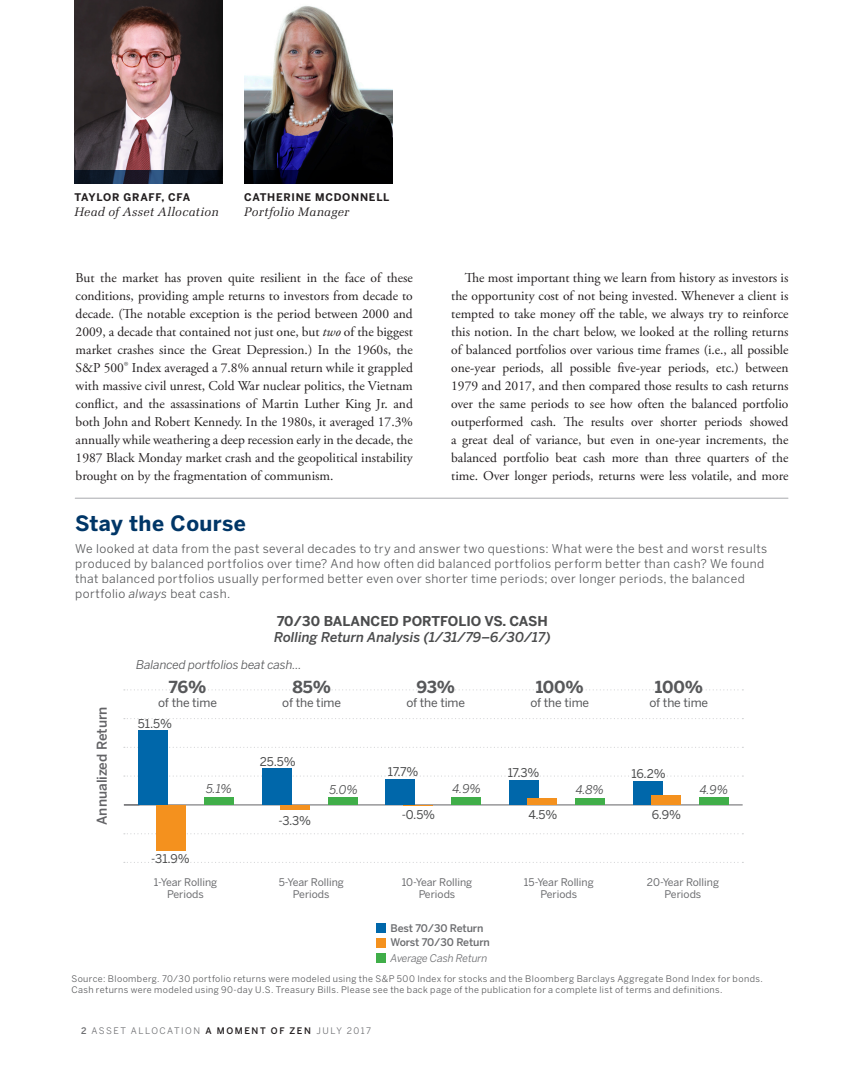
<style>
.page{position:relative;width:864px;height:1080px;background:#fff}
.page>*{position:absolute;margin:0;border:0;box-sizing:border-box;transform-origin:0 0}
.t1{font:700 21px "Benton Sans";letter-spacing:.02em;color:#003667}
.t2{font:700 16.5px "Benton Sans";letter-spacing:-.02em;color:#57585a}
.t3{font:13.5px/18px "Adobe Garamond Pro";color:#231f20;text-align:justify}
.t4{font:italic 500 13.5px "Benton Sans";color:#4b4c4d}
.t5{font:700 13.5px "Benton Sans";color:#4b4c4d}
.t6{font:500 13.5px "Benton Sans";color:#636366}
.AN-Byline_Title{font:italic 12.75px "Latino URW";letter-spacing:.025em;color:#231f20}
.t7{font:12px/15px "Benton Sans";letter-spacing:.035em;color:#57585a}
.t8{font:12px "Benton Sans";letter-spacing:-.015em;color:#4b4c4d}
.t9{font:12px "Benton Sans";letter-spacing:-.01em;color:#57585a}
.t10{font:italic 12px "Benton Sans";letter-spacing:-.01em;color:#57585a}
.t11{font:italic 12px "Benton Sans";color:#4b4c4d}
.t12{font:10.5px/12.6px "Benton Sans";color:#6c6d70;text-align:center}
.AN-Byline_Name{font:700 10.5px "Benton Sans";letter-spacing:.065em;color:#231f20}
.t13{font:500 10.5px "Benton Sans";letter-spacing:-.01em;color:#6c6d70}
.t14{font:italic 10.5px "Benton Sans";letter-spacing:-.01em;color:#6c6d70}
.t15{font:9px/10.5px "Benton Sans";letter-spacing:.045em;color:#57585a}
.t16{font:9px "Benton Sans";letter-spacing:.175em;color:#6c6d70}
.s1{font-style:italic}
.s2{font-size:15px;color:#57585a}
.s3{font-weight:500}
.s4{font-weight:500;color:#231f20}
</style>
<div class="page">
<img style="left:74px;top:0;width:148px;height:170px">
<svg style="left:74px;top:170px;width:148px;height:14px"></svg>
<img style="left:244px;top:6px;width:148px;height:164px">
<svg style="left:244px;top:170px;width:148px;height:14px;fill:#000001"></svg>
<hr style="left:124px;top:805px;width:619px;height:1px;background:#636366">
<svg style="left:124px;top:862px;width:619px;height:1px"></svg>
<svg style="left:124px;top:833px;width:619px;height:1px"></svg>
<svg style="left:124px;top:805px;width:15px;height:1px"></svg>
<svg style="left:124px;top:776px;width:619px;height:1px"></svg>
<svg style="left:124px;top:747px;width:619px;height:1px"></svg>
<svg style="left:124px;top:718px;width:619px;height:1px"></svg>
<svg style="left:124px;top:689px;width:619px;height:1px"></svg>
<div style="left:204px;top:798px;width:30px;height:7px;background:#40ae49"></div>
<div style="left:328px;top:798px;width:29px;height:7px;background:#40ae49"></div>
<div style="left:451px;top:798px;width:30px;height:7px;background:#40ae49"></div>
<div style="left:575px;top:798px;width:30px;height:7px;background:#40ae49"></div>
<div style="left:699px;top:798px;width:30px;height:7px;background:#40ae49"></div>
<div style="left:156px;top:805px;width:30px;height:46px;background:#f4911e"></div>
<div style="left:280px;top:805px;width:29px;height:5px;background:#f4911e"></div>
<hr style="left:403px;top:805px;width:30px;height:1px;background:#f4911e">
<div style="left:138px;top:731px;width:30px;height:74px;background:#0067aa"></div>
<div style="left:262px;top:768px;width:29px;height:37px;background:#0067aa"></div>
<div style="left:385px;top:779px;width:30px;height:26px;background:#0067aa"></div>
<div style="left:509px;top:780px;width:30px;height:25px;background:#0067aa"></div>
<div style="left:633px;top:782px;width:30px;height:23px;background:#0067aa"></div>
<div style="left:527px;top:798px;width:30px;height:7px;background:#f4911e"></div>
<div style="left:651px;top:795px;width:30px;height:10px;background:#f4911e"></div>
<div style="left:377px;top:924px;width:9px;height:9px;background:#0067aa"></div>
<div style="left:377px;top:938px;width:9px;height:9px;background:#f4911e"></div>
<div style="left:377px;top:954px;width:9px;height:9px;background:#40ae49"></div>
<hr style="left:75px;top:498px;width:713px;height:1px;background:#a8a9ad">
<p class="AN-Byline_Name" style="left:74px;top:191px;width:117px">TAYLOR GRAFF, CFA</p>
<p class="AN-Byline_Title" style="left:74px;top:204px;width:146px">Head of Asset Allocation</p>
<p class="AN-Byline_Name" style="left:244px;top:191px;width:147px">CATHERINE MCDONNELL</p>
<p class="AN-Byline_Title" style="left:244px;top:204px;width:107px">Portfolio Manager</p>
<p class="t3" style="left:76px;top:269px;width:339px">But the market has proven quite resilient in the face of these conditions, providing ample returns to investors from decade to decade. (The notable exception is the period between 2000 and 2009, a decade that contained not just one, but <span class="s1">two</span> of the biggest market crashes since the Great Depression.) In the 1960s, the S&amp;P 500<span class="s2">®</span> Index averaged a 7.8% annual return while it grappled with massive civil unrest, Cold War nuclear politics, the Vietnam conflict, and the assassinations of Martin Luther King Jr. and both John and Robert Kennedy. In the 1980s, it averaged 17.3% annually while weathering a deep recession early in the decade, the 1987 Black Monday market crash and the geopolitical instability brought on by the fragmentation of communism.</p>
<p class="t3" style="left:451px;top:269px;width:339px;text-indent:14px">The most important thing we learn from history as investors is the opportunity cost of not being invested. Whenever a client is tempted to take money off the table, we always try to reinforce this notion. In the chart below, we looked at the rolling returns of balanced portfolios over various time frames (i.e., all possible one-year periods, all possible five-year periods, etc.) between 1979 and 2017, and then compared those results to cash returns over the same periods to see how often the balanced portfolio outperformed cash. The results over shorter periods showed a great deal of variance, but even in one-year increments, the balanced portfolio beat cash more than three quarters of the time. Over longer periods, returns were less volatile, and more</p>
<p class="t1" style="left:75px;top:511px;width:172px">Stay the Course</p>
<p class="t7" style="left:75px;top:541px;width:694px">We looked at data from the past several decades to try and answer two questions: What were the best and worst results produced by balanced portfolios over time? And how often did balanced portfolios perform better than cash? We found that balanced portfolios usually performed better even over shorter time periods; over longer periods, the balanced portfolio <span class="s1">always</span> beat cash.</p>
<p class="t6" style="left:94px;top:825px;width:120px;rotate:-90deg">Annualized Return</p>
<p class="t5" style="left:277px;top:613px;width:272px">70/30 BALANCED PORTFOLIO VS. CASH</p>
<p class="t4" style="left:274px;top:629px;width:278px">Rolling Return Analysis (1/31/79–6/30/17)</p>
<p class="t10" style="left:136px;top:658px;width:167px">Balanced portfolios beat cash...</p>
<p class="t2" style="left:292px;top:677px;width:40px">85%</p>
<p class="t9" style="left:282px;top:696px;width:60px">of the time</p>
<p class="t2" style="left:169px;top:677px;width:39px">76%</p>
<p class="t9" style="left:158px;top:696px;width:60px">of the time</p>
<p class="t8" style="left:138px;top:717px;width:36px">51.5%</p>
<p class="t11" style="left:206px;top:782px;width:27px">5.1%</p>
<p class="t8" style="left:260px;top:754px;width:37px">25.5%</p>
<p class="t8" style="left:278px;top:814px;width:34px">-3.3%</p>
<p class="t11" style="left:330px;top:783px;width:30px">5.0%</p>
<p class="t2" style="left:416px;top:677px;width:40px">93%</p>
<p class="t9" style="left:406px;top:696px;width:60px">of the time</p>
<p class="t2" style="left:536px;top:677px;width:50px">100%</p>
<p class="t9" style="left:530px;top:696px;width:60px">of the time</p>
<p class="t8" style="left:388px;top:764px;width:32px">17.7%</p>
<p class="t8" style="left:402px;top:808px;width:35px">-0.5%</p>
<p class="t11" style="left:453px;top:782px;width:30px">4.9%</p>
<p class="t8" style="left:508px;top:766px;width:33px">17.3%</p>
<p class="t8" style="left:528px;top:808px;width:31px">4.5%</p>
<p class="t11" style="left:576px;top:782px;width:30px">4.8%</p>
<p class="t2" style="left:655px;top:677px;width:50px">100%</p>
<p class="t9" style="left:649px;top:696px;width:60px">of the time</p>
<p class="t8" style="left:632px;top:767px;width:36px">16.2%</p>
<p class="t8" style="left:652px;top:808px;width:31px">6.9%</p>
<p class="t11" style="left:700px;top:783px;width:30px">4.9%</p>
<p class="t8" style="left:151px;top:852px;width:40px">-31.9%</p>
<p class="t12" style="left:154px;top:876px;width:65px">1-Year Rolling<br>Periods</p>
<p class="t12" style="left:279px;top:876px;width:67px">5-Year Rolling<br>Periods</p>
<p class="t12" style="left:402px;top:876px;width:72px">10-Year Rolling<br>Periods</p>
<p class="t12" style="left:524px;top:876px;width:71px">15-Year Rolling<br>Periods</p>
<p class="t12" style="left:647px;top:876px;width:74px">20-Year Rolling<br>Periods</p>
<p class="t13" style="left:391px;top:922px;width:94px">Best 70/30 Return</p>
<p class="t13" style="left:391px;top:936px;width:101px">Worst 70/30 Return</p>
<p class="t14" style="left:391px;top:952px;width:98px">Average Cash Return</p>
<p class="t15" style="left:71px;top:974px;width:693px">Source: Bloomberg. 70/30 portfolio returns were modeled using the S&amp;P 500 Index for stocks and the Bloomberg Barclays Aggregate Bond Index for bonds.<br>Cash returns were modeled using 90-day U.S. Treasury Bills. Please see the back page of the publication for a complete list of terms and definitions.</p>
<p class="t16" style="left:81px;top:1026px;width:292px"><span class="s3">2</span> ASSET ALLOCATION <span class="s4">A MOMENT OF ZEN</span> JULY 2017</p>
</div>
